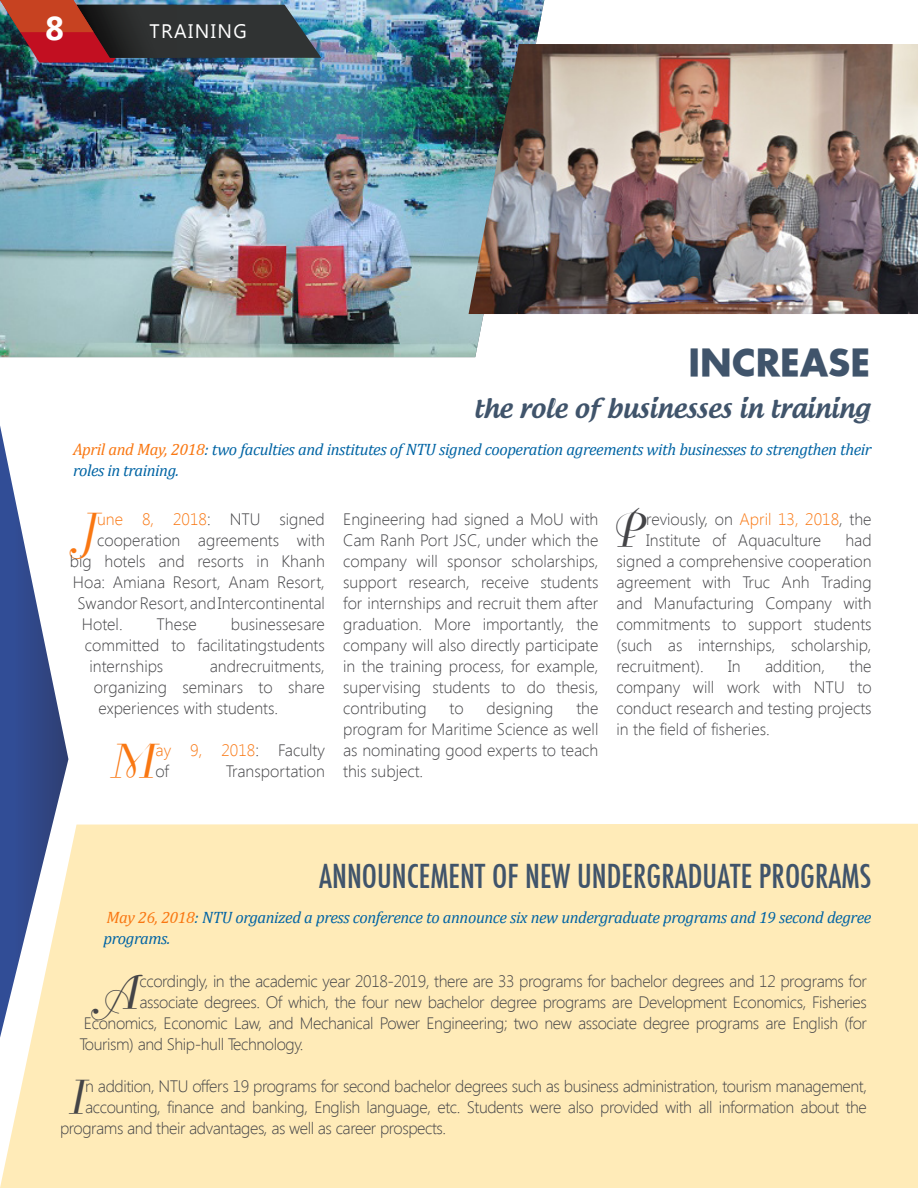
<style>
.page{position:relative;width:918px;height:1188px;background:#fff}
.page>*{position:absolute;margin:0;border:0;box-sizing:border-box;transform-origin:0 0}
.t1{font:46.2px "SFU Belle";color:#444447}
.t2{font:46.2px "SFU Belle";color:#f97712}
.t3{font:36px "SFU Function Condensed";color:#40546b}
.t4{font:700 36px "SFU Futura";color:#40546b}
.t5{font:700 33px "Segoe UI";color:#fff}
.t6{font:27px "UTM Androgyne";color:#40546b}
.t7{font:19.5px "Segoe UI";letter-spacing:.075em;color:#fff}
.t8{font:300 16.5px/21px "Segoe UI";letter-spacing:-.025em;color:#444447;text-align:justify}
.t9{font:300 16.5px/21px "Segoe UI";color:#444447}
.t10{font:italic 16.5px/21px "Cambria";letter-spacing:-.025em;color:#0064a4}
.s1{color:#f97712}
</style>
<div class="page">
<div style="left:0;top:824px;width:918px;height:364px;background:#ffebb8"></div>
<img style="left:0;top:0;width:544px;height:357px">
<img style="left:469px;top:44px;width:449px;height:270px">
<svg style="left:0;top:426px;width:68px;height:612px"></svg>
<img style="left:0;top:0;width:321px;height:63px">
<h3 class="t5" style="left:45px;top:5px;width:20px">8</h3>
<p class="t7" style="left:149px;top:18px;width:99px">TRAINING</p>
<h2 class="t4" style="left:689px;top:332px;width:183px">INCREASE</h2>
<h3 class="t6" style="left:474px;top:385px;width:398px">the role of businesses in training</h3>
<p class="t10" style="left:73px;top:438px;width:800px"><span class="s1">April and May, 2018</span>: two faculties and institutes of NTU signed cooperation agreements with businesses to strengthen their roles in training.</p>
<p class="t9" style="left:97px;top:508px;width:229px"><span class="s1">une 8, 2018</span>: NTU signed</p>
<p class="t9" style="left:97px;top:529px;width:229px">cooperation agreements with</p>
<p class="t9" style="left:70px;top:550px;width:256px">big hotels and resorts in Khanh</p>
<p class="t9" style="left:73px;top:571px;width:254px">Hoa: Amiana Resort, Anam Resort,</p>
<p class="t9" style="left:77px;top:592px;width:249px">Swandor Resort, and Intercontinental</p>
<p class="t8" style="left:82px;top:613px;width:42px">Hotel.</p>
<p class="t8" style="left:157px;top:613px;width:42px">These</p>
<h1 class="t2" style="left:79px;top:493px;width:15px">J</h1>
<p class="t8" style="left:85px;top:613px;width:242px;text-indent:146px">businessesare committed to facilitatingstudents internships</p>
<p class="t8" style="left:94px;top:655px;width:232px;text-indent:116px">andrecruitments, organizing seminars to share experiences with students.</p>
<h1 class="t2" style="left:108px;top:724px;width:45px">M</h1>
<p class="t9" style="left:156px;top:739px;width:171px"><span class="s1">ay 9, 2018</span>: Faculty of</p>
<p class="t9" style="left:226px;top:760px;width:101px">Transportation</p>
<p class="t8" style="left:343px;top:508px;width:257px">Engineering had signed a MoU with Cam Ranh Port JSC, under which the company will sponsor scholarships, support research, receive students for internships and recruit them after graduation. More importantly, the company will also directly participate in the training process, for example, supervising students to do thesis, contributing</p>
<p class="t8" style="left:343px;top:697px;width:257px;text-indent:233px">the program for Maritime Science as well as nominating good experts to teach this subject.</p>
<p class="t8" style="left:450px;top:697px;width:16px">to</p>
<p class="t9" style="left:487px;top:697px;width:68px">designing</p>
<h1 class="t1" style="left:608px;top:493px;width:32px">P</h1>
<p class="t9" style="left:646px;top:508px;width:227px">reviously, on <span class="s1">April 13, 2018</span>, the<br>Institute of Aquaculture</p>
<p class="t8" style="left:616px;top:529px;width:257px;text-indent:229px">had signed a comprehensive cooperation agreement with Truc Anh Trading and Manufacturing Company with commitments to support students (such as internships, scholarship, recruitment).</p>
<p class="t8" style="left:616px;top:655px;width:257px;text-indent:233px">the company will work with NTU to conduct research and testing projects in the field of fisheries.</p>
<p class="t8" style="left:728px;top:655px;width:14px">In</p>
<p class="t9" style="left:765px;top:655px;width:62px">addition,</p>
<h2 class="t3" style="left:319px;top:848px;width:554px">ANNOUNCEMENT OF NEW UNDERGRADUATE PROGRAMS</h2>
<p class="t10" style="left:104px;top:906px;width:769px"><span class="s1">May 26, 2018</span>: NTU organized a press conference to announce six new undergraduate programs and 19 second degree programs.</p>
<p class="t8" style="left:140px;top:970px;width:729px">ccordingly, in the academic year 2018-2019, there are 33 programs for bachelor degrees and 12 programs for</p>
<p class="t8" style="left:140px;top:991px;width:729px">associate degrees. Of which, the four new bachelor degree programs are Development Economics, Fisheries</p>
<p class="t8" style="left:84px;top:1012px;width:785px">Economics, Economic Law, and Mechanical Power Engineering; two new associate degree programs are English (for</p>
<p class="t8" style="left:79px;top:1033px;width:226px">Tourism) and Ship-hull Technology.</p>
<h1 class="t1" style="left:66px;top:1061px;width:16px">I</h1>
<h1 class="t1" style="left:99px;top:956px;width:37px">A</h1>
<p class="t8" style="left:85px;top:1075px;width:783px">n addition, NTU offers 19 programs for second bachelor degrees such as business administration, tourism management,</p>
<p class="t8" style="left:85px;top:1096px;width:783px">accounting, finance and banking, English language, etc. Students were also provided with all information about the</p>
<p class="t8" style="left:60px;top:1117px;width:388px">programs and their advantages, as well as career prospects.</p>
</div>
